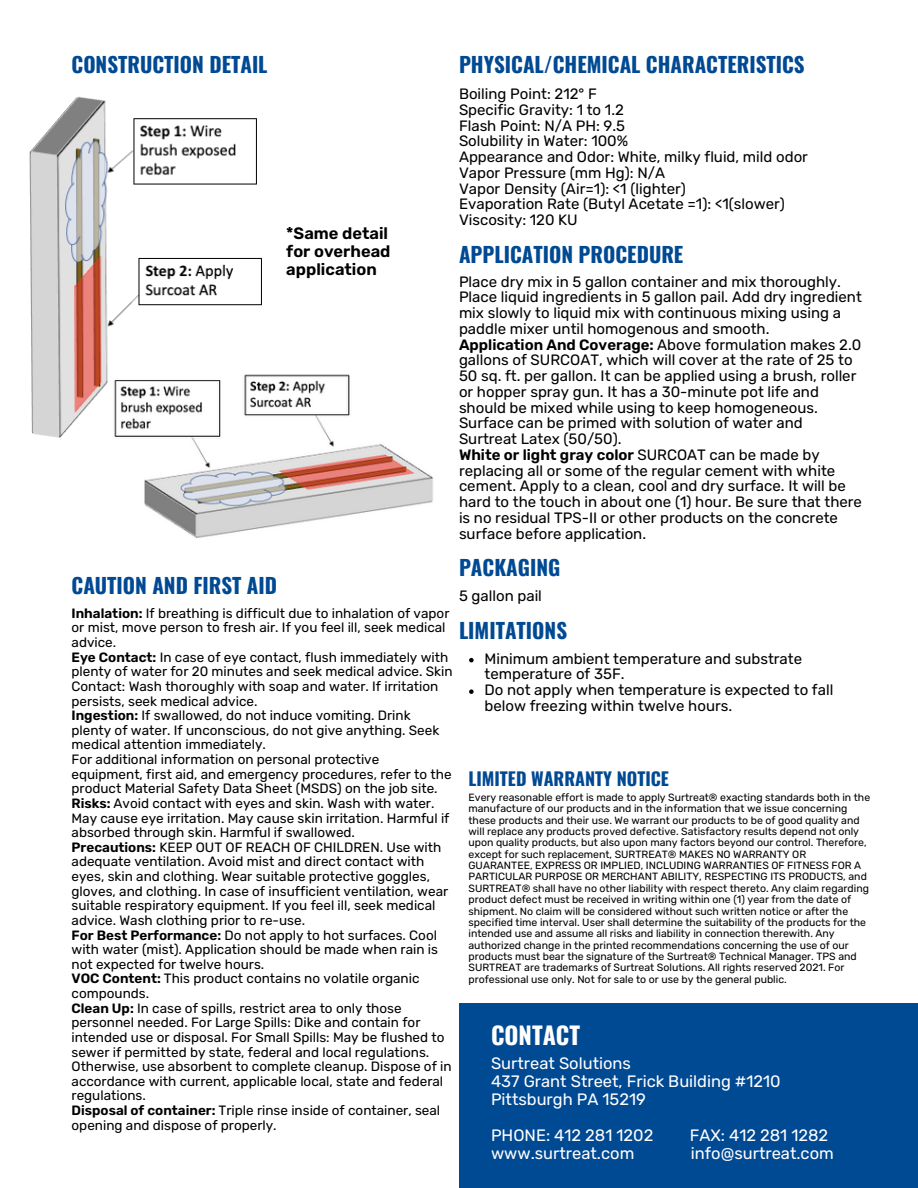
<style>
.page{position:relative;width:918px;height:1188px;background:#fff}
.page>*{position:absolute;margin:0;border:0;box-sizing:border-box;transform-origin:0 0}
.t1{font:700 24px "Oswald";color:#fff}
.t2{font:700 21px "Oswald";color:#004993}
.t3{font:700 18px "Oswald";color:#004993}
.t4{font:16.5px "Rubik";color:#fff}
.t5{font:600 16.5px/18px "Rubik";color:#000}
.t6{font:15px/15.8px "Rubik";color:#000}
.t7{font:13.5px/14.7px "Rubik";color:#000}
.t8{font:10.5px/11.4px "Rubik";color:#000}
.s1{font-weight:600}
</style>
<div class="page">
<svg style="left:469px;top:658px;width:5px;height:4px"></svg>
<svg style="left:469px;top:689px;width:5px;height:5px"></svg>
<div style="left:459px;top:1003px;width:459px;height:185px;background:#004993"></div>
<img style="left:29px;top:96px;width:233px;height:342px">
<img style="left:110px;top:374px;width:324px;height:163px">
<p class="t2" style="left:72px;top:48px;width:198px">CONSTRUCTION DETAIL</p>
<p class="t5" style="left:286px;top:225px;width:106px">*Same detail for overhead application</p>
<p class="t2" style="left:459px;top:48px;width:347px">PHYSICAL/CHEMICAL CHARACTERISTICS</p>
<p class="t6" style="left:459px;top:86px;width:139px">Boiling Point: 212° F</p>
<p class="t6" style="left:459px;top:102px;width:166px">Specific Gravity: 1 to 1.2</p>
<p class="t6" style="left:459px;top:118px;width:168px">Flash Point: N/A PH: 9.5</p>
<p class="t6" style="left:459px;top:133px;width:171px">Solubility in Water: 100%</p>
<p class="t6" style="left:459px;top:149px;width:351px">Appearance and Odor: White, milky fluid, mild odor</p>
<p class="t6" style="left:459px;top:165px;width:208px">Vapor Pressure (mm Hg): N/A</p>
<p class="t6" style="left:459px;top:181px;width:228px">Vapor Density (Air=1): &lt;1 (lighter)</p>
<p class="t6" style="left:459px;top:196px;width:327px">Evaporation Rate (Butyl Acetate =1): &lt;1(slower)</p>
<p class="t6" style="left:459px;top:212px;width:120px">Viscosity: 120 KU</p>
<p class="t2" style="left:459px;top:238px;width:226px">APPLICATION PROCEDURE</p>
<p class="t6" style="left:459px;top:274px;width:404px">Place dry mix in 5 gallon container and mix thoroughly.<br>Place liquid ingredients in 5 gallon pail. Add dry ingredient mix slowly to liquid mix with continuous mixing using a paddle mixer until homogenous and smooth.</p>
<p class="t6" style="left:459px;top:337px;width:404px"><span class="s1">Application And Coverage:</span> Above formulation makes 2.0 gallons of SURCOAT, which will cover at the rate of 25 to 50 sq. ft. per gallon. It can be applied using a brush, roller or hopper spray gun. It has a 30-minute pot life and should be mixed while using to keep homogeneous.<br>Surface can be primed with solution of water and Surtreat Latex (50/50).</p>
<p class="t6" style="left:459px;top:447px;width:404px"><span class="s1">White or light gray color</span> SURCOAT can be made by replacing all or some of the regular cement with white cement. Apply to a clean, cool and dry surface. It will be hard to the touch in about one (1) hour. Be sure that there is no residual TPS-II or other products on the concrete surface before application.</p>
<p class="t2" style="left:459px;top:551px;width:103px">PACKAGING</p>
<p class="t6" style="left:459px;top:588px;width:84px">5 gallon pail</p>
<p class="t2" style="left:72px;top:569px;width:207px">CAUTION AND FIRST AID</p>
<p class="t7" style="left:72px;top:606px;width:379px"><span class="s1">Inhalation:</span> If breathing is difficult due to inhalation of vapor or mist, move person to fresh air. If you feel ill, seek medical advice.</p>
<p class="t7" style="left:72px;top:650px;width:383px"><span class="s1">Eye Contact:</span> In case of eye contact, flush immediately with plenty of water for 20 minutes and seek medical advice. Skin Contact: Wash thoroughly with soap and water. If irritation persists, seek medical advice.</p>
<p class="t7" style="left:72px;top:708px;width:369px"><span class="s1">Ingestion:</span> If swallowed, do not induce vomiting. Drink plenty of water. If unconscious, do not give anything. Seek medical attention immediately.</p>
<p class="t7" style="left:72px;top:752px;width:382px">For additional information on personal protective equipment, first aid, and emergency procedures, refer to the product Material Safety Data Sheet (MSDS) on the job site.</p>
<p class="t7" style="left:72px;top:796px;width:379px"><span class="s1">Risks:</span> Avoid contact with eyes and skin. Wash with water.<br>May cause eye irritation. May cause skin irritation. Harmful if absorbed through skin. Harmful if swallowed.</p>
<p class="t7" style="left:72px;top:840px;width:378px"><span class="s1">Precautions:</span> KEEP OUT OF REACH OF CHILDREN. Use with adequate ventilation. Avoid mist and direct contact with eyes, skin and clothing. Wear suitable protective goggles, gloves, and clothing. In case of insufficient ventilation, wear suitable respiratory equipment. If you feel ill, seek medical advice. Wash clothing prior to re-use.</p>
<p class="t7" style="left:72px;top:928px;width:368px;text-align:justify"><span class="s1">For Best Performance:</span> Do not apply to hot surfaces. Cool with water (mist). Application should be made when rain is not expected for twelve hours.</p>
<p class="t7" style="left:72px;top:971px;width:349px"><span class="s1">VOC Content:</span> This product contains no volatile organic compounds.</p>
<p class="t7" style="left:72px;top:1001px;width:382px"><span class="s1">Clean Up:</span> In case of spills, restrict area to only those personnel needed. For Large Spills: Dike and contain for intended use or disposal. For Small Spills: May be flushed to sewer if permitted by state, federal and local regulations.<br>Otherwise, use absorbent to complete cleanup. Dispose of in accordance with current, applicable local, state and federal regulations.</p>
<p class="t7" style="left:72px;top:1103px;width:370px"><span class="s1">Disposal of container:</span> Triple rinse inside of container, seal opening and dispose of properly.</p>
<p class="t2" style="left:459px;top:614px;width:110px">LIMITATIONS</p>
<p class="t6" style="left:484px;top:651px;width:319px">Minimum ambient temperature and substrate temperature of 35F.</p>
<p class="t6" style="left:484px;top:682px;width:350px">Do not apply when temperature is expected to fall below freezing within twelve hours.</p>
<p class="t3" style="left:469px;top:764px;width:202px">LIMITED WARRANTY NOTICE</p>
<p class="t8" style="left:469px;top:792px;width:403px">Every reasonable effort is made to apply Surtreat® exacting standards both in the manufacture of our products and in the information that we issue concerning these products and their use. We warrant our products to be of good quality and will replace any products proved defective. Satisfactory results depend not only upon quality products, but also upon many factors beyond our control. Therefore, except for such replacement, SURTREAT® MAKES NO WARRANTY OR GUARANTEE, EXPRESS OR IMPLIED, INCLUDING WARRANTIES OF FITNESS FOR A PARTICULAR PURPOSE OR MERCHANT ABILITY, RESPECTING ITS PRODUCTS, and SURTREAT® shall have no other liability with respect thereto. Any claim regarding product defect must be received in writing within one (1) year from the date of shipment. No claim will be considered without such written notice or after the specified time interval. User shall determine the suitability of the products for the intended use and assume all risks and liability in connection therewith. Any authorized change in the printed recommendations concerning the use of our products must bear the signature of the Surtreat® Technical Manager. TPS and SURTREAT are trademarks of Surtreat Solutions. All rights reserved 2021. For professional use only. Not for sale to or use by the general public.</p>
<p class="t1" style="left:491px;top:1016px;width:91px">CONTACT</p>
<p class="t4" style="left:491px;top:1053px;width:141px">Surtreat Solutions</p>
<p class="t4" style="left:491px;top:1071px;width:291px">437 Grant Street, Frick Building #1210</p>
<p class="t4" style="left:491px;top:1089px;width:156px">Pittsburgh PA 15219</p>
<p class="t4" style="left:491px;top:1125px;width:164px">PHONE: 412 281 1202</p>
<p class="t4" style="left:690px;top:1125px;width:140px">FAX: 412 281 1282</p>
<p class="t4" style="left:491px;top:1143px;width:145px">www.surtreat.com</p>
<p class="t4" style="left:691px;top:1143px;width:144px">info@surtreat.com</p>
</div>
